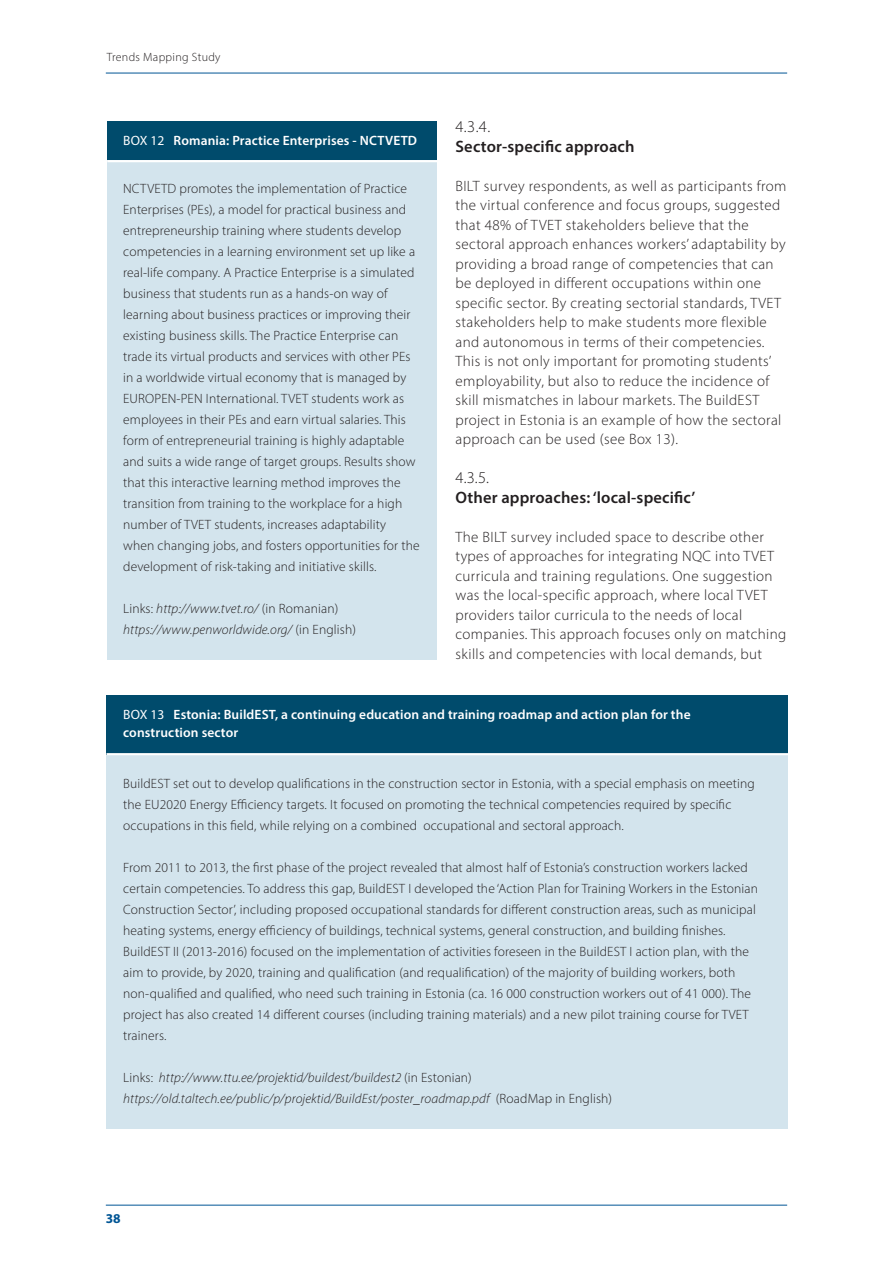
<style>
.page{position:relative;width:893px;height:1263px;background:#fff}
.page>*{position:absolute;margin:0;border:0;box-sizing:border-box;transform-origin:0 0}
.t1{font:600 16.5px "Myriad Pro";letter-spacing:.01em;color:#231f20}
.t2{font:300 16.5px "Myriad Pro";color:#231f20}
.t3{font:300 15px/19.5px "Myriad Pro";letter-spacing:.025em;color:#231f20}
.t4{font:300 13.5px/21px "Myriad Pro";letter-spacing:.01em;color:#231f20}
.t5{font:italic 300 13.5px "Myriad Pro";letter-spacing:.01em;color:#231f20}
.t6{font:600 13.5px "Myriad Pro";letter-spacing:.01em;color:#fff}
.t7{font:700 13.5px "Myriad Pro";color:#005595}
.t8{font:300 12px "Myriad Pro";letter-spacing:.025em;color:#231f20}
.s1{font-weight:400}
.s2{font-style:normal}
</style>
<div class="page">
<div style="left:107px;top:144px;width:330px;height:515px;background:#d3e4ed"></div>
<div style="left:107px;top:121px;width:330px;height:39px;background:#004b6c"></div>
<hr style="left:107px;top:160px;width:331px;height:2px;background:#fff">
<div style="left:106px;top:736px;width:682px;height:392px;background:#d3e4ed"></div>
<div style="left:106px;top:695px;width:682px;height:60px;background:#004b6c"></div>
<hr style="left:106px;top:753px;width:683px;height:2px;background:#fff">
<hr style="left:106px;top:73px;width:681px;height:1px;background:#005595">
<hr style="left:106px;top:1205px;width:681px;height:1px;background:#005595">
<p class="t8" style="left:107px;top:50px;width:115px">Trends Mapping Study</p>
<p class="t6" style="left:123px;top:132px;width:295px"><span class="s1">BOX 12</span> Romania: Practice Enterprises - NCTVETD</p>
<p class="t4" style="left:123px;top:178px;width:298px">NCTVETD promotes the implementation of Practice Enterprises (PEs), a model for practical business and entrepreneurship training where students develop competencies in a learning environment set up like a real-life company. A Practice Enterprise is a simulated business that students run as a hands-on way of learning about business practices or improving their existing business skills. The Practice Enterprise can trade its virtual products and services with other PEs in a worldwide virtual economy that is managed by EUROPEN-PEN International. TVET students work as employees in their PEs and earn virtual salaries. This form of entrepreneurial training is highly adaptable and suits a wide range of target groups. Results show that this interactive learning method improves the transition from training to the workplace for a high number of TVET students, increases adaptability when changing jobs, and fosters opportunities for the development of risk-taking and initiative skills.</p>
<p class="t5" style="left:123px;top:601px;width:217px"><span class="s2">Links:</span> http://www.tvet.ro/ <span class="s2">(in Romanian)</span></p>
<p class="t5" style="left:123px;top:622px;width:234px">https://www.penworldwide.org/ <span class="s2">(in English)</span></p>
<p class="t2" style="left:455px;top:117px;width:36px">4.3.4.</p>
<p class="t1" style="left:455px;top:135px;width:181px">Sector-specific approach</p>
<p class="t3" style="left:455px;top:176px;width:332px">BILT survey respondents, as well as participants from the virtual conference and focus groups, suggested that 48% of TVET stakeholders believe that the sectoral approach enhances workers’ adaptability by providing a broad range of competencies that can be deployed in different occupations within one specific sector. By creating sectorial standards, TVET stakeholders help to make students more flexible and autonomous in terms of their competencies.<br>This is not only important for promoting students’ employability, but also to reduce the incidence of skill mismatches in labour markets. The BuildEST project in Estonia is an example of how the sectoral approach can be used (see Box 13).</p>
<p class="t2" style="left:455px;top:468px;width:35px">4.3.5.</p>
<p class="t1" style="left:455px;top:486px;width:241px">Other approaches: ‘local-specific’</p>
<p class="t3" style="left:455px;top:527px;width:332px">The BILT survey included space to describe other types of approaches for integrating NQC into TVET curricula and training regulations. One suggestion was the local-specific approach, where local TVET providers tailor curricula to the needs of local companies. This approach focuses only on matching skills and competencies with local demands, but</p>
<p class="t6" style="left:123px;top:705px;width:569px"><span class="s1">BOX 13</span> Estonia: BuildEST, a continuing education and training roadmap and action plan for the</p>
<p class="t6" style="left:123px;top:723px;width:117px">construction sector</p>
<p class="t4" style="left:123px;top:773px;width:633px">BuildEST set out to develop qualifications in the construction sector in Estonia, with a special emphasis on meeting the EU2020 Energy Efficiency targets. It focused on promoting the technical competencies required by specific occupations in this field, while relying on a combined occupational and sectoral approach.</p>
<p class="t4" style="left:123px;top:857px;width:636px">From 2011 to 2013, the first phase of the project revealed that almost half of Estonia’s construction workers lacked certain competencies. To address this gap, BuildEST I developed the ‘Action Plan for Training Workers in the Estonian Construction Sector’, including proposed occupational standards for different construction areas, such as municipal heating systems, energy efficiency of buildings, technical systems, general construction, and building finishes.<br>BuildEST II (2013-2016) focused on the implementation of activities foreseen in the BuildEST I action plan, with the aim to provide, by 2020, training and qualification (and requalification) of the majority of building workers, both non-qualified and qualified, who need such training in Estonia (ca. 16 000 construction workers out of 41 000). The project has also created 14 different courses (including training materials) and a new pilot training course for TVET trainers.</p>
<p class="t5" style="left:123px;top:1069px;width:350px"><span class="s2">Links:</span> http://www.ttu.ee/projektid/buildest/buildest2 <span class="s2">(in Estonian)</span></p>
<p class="t5" style="left:123px;top:1090px;width:490px">https://old.taltech.ee/public/p/projektid/BuildEst/poster_roadmap.pdf <span class="s2">(RoadMap in English)</span></p>
<p class="t7" style="left:106px;top:1209px;width:17px">38</p>
</div>
